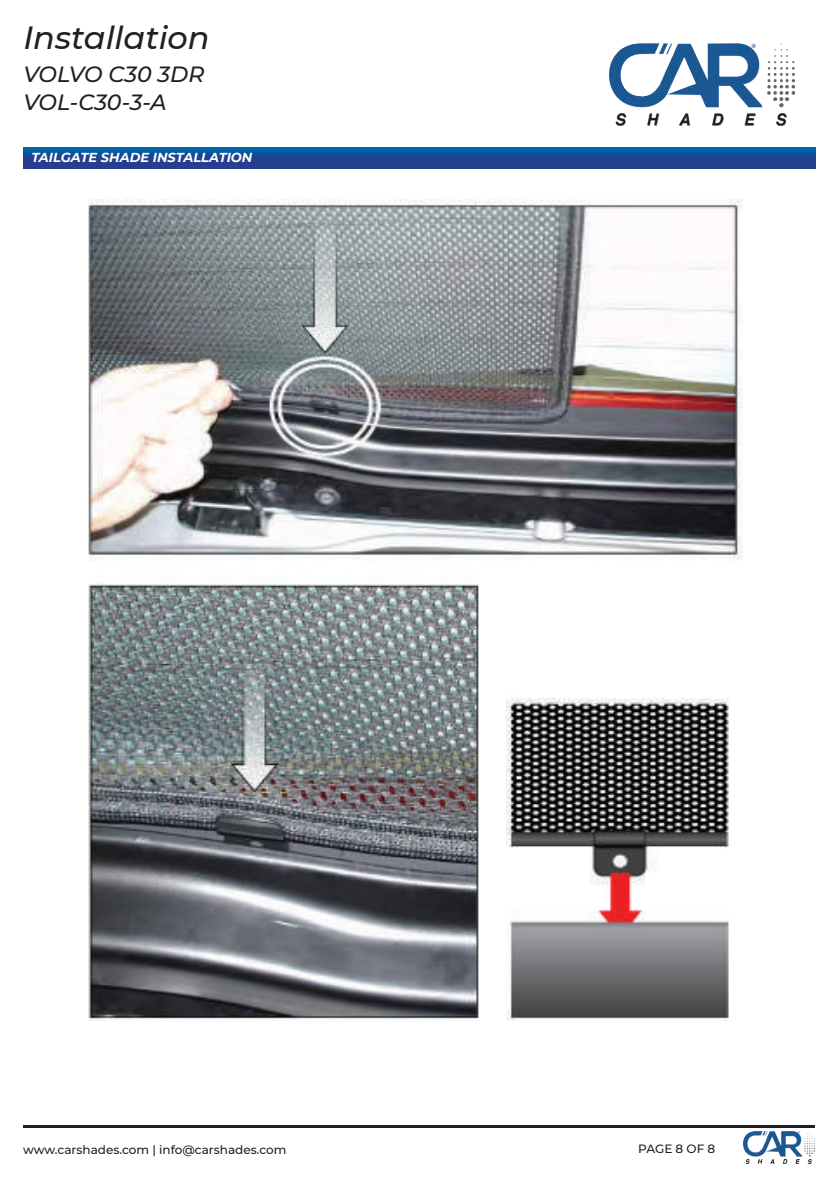
<style>
.page{position:relative;width:840px;height:1191px;background:#fff}
.page>*{position:absolute;margin:0;border:0;box-sizing:border-box;transform-origin:0 0}
.t1{font:italic 500 32px "Montserrat";color:#231f20}
.t2{font:italic 500 22px/28px "Montserrat";color:#231f20}
.t3{font:italic 700 13px "Montserrat";color:#fff}
.t4{font:500 12px "Montserrat";color:#231f20}
</style>
<div class="page">
<hr style="left:23px;top:1125px;width:791px;height:2px;background:#231f20">
<img style="left:743px;top:1131px;width:71px;height:32px">
<img style="left:609px;top:43px;width:184px;height:83px">
<svg style="left:23px;top:147px;width:792px;height:21px;background:#164b96"></svg>
<img style="left:88px;top:200px;width:655px;height:820px">
<h1 class="t1" style="left:23px;top:15px;width:188px">Installation</h1>
<h2 class="t2" style="left:23px;top:59px;width:182px">VOLVO C30 3DR<br>VOL-C30-3-A</h2>
<p class="t3" style="left:31px;top:148px;width:222px">TAILGATE SHADE INSTALLATION</p>
<p class="t4" style="left:23px;top:1141px;width:265px">www.carshades.com | info@carshades.com</p>
<p class="t4" style="left:638px;top:1140px;width:78px">PAGE 8 OF 8</p>
</div>
